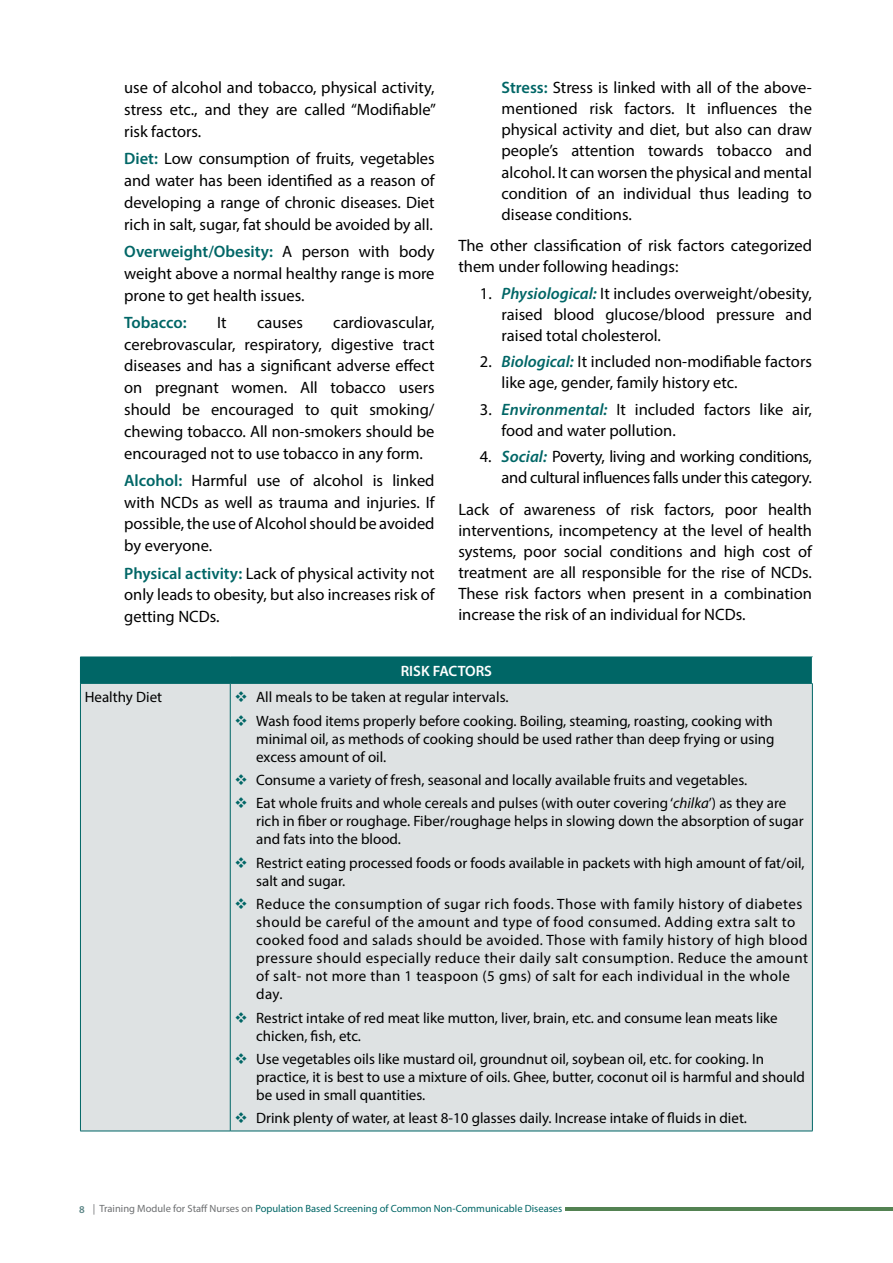
<style>
.page{position:relative;width:893px;height:1263px;background:#fff}
.page>*{position:absolute;margin:0;border:0;box-sizing:border-box;transform-origin:0 0}
.t1{font:16.5px/21.8px "Myriad Pro";color:#000;text-align:justify}
.t2{font:16.5px/21px "Myriad Pro";letter-spacing:-.02em;color:#000;text-align:right}
.t3{font:600 16.5px "Myriad Pro";color:#066}
.t4{font:15px/18px "Myriad Pro";color:#000}
.t5{font:15px/18px "Myriad Pro";letter-spacing:.03em;color:#000}
.t6{font:600 15px "Myriad Pro";color:#fff}
.t7{font:10.5px "Myriad Pro";color:#066}
.s1{font-weight:600;color:#066}
.s2{font-weight:600;font-style:italic;color:#066}
.s3{font-style:italic}
.s4{font-weight:600;color:#5b8586}
.s5{color:#6d6f71}
</style>
<div class="page">
<hr style="left:566px;top:1207px;width:327px;height:3px;background:#538252">
<div style="left:80px;top:657px;width:732px;height:26px;background:#066"></div>
<div style="left:81px;top:684px;width:731px;height:447px;background:#dee2e3"></div>
<hr style="left:230px;top:683px;width:1px;height:448px;background:#066">
<hr style="left:80px;top:1131px;width:150px;height:1px;background:#066">
<hr style="left:230px;top:1131px;width:583px;height:1px;background:#066">
<hr style="left:80px;top:683px;width:1px;height:448px;background:#066">
<hr style="left:812px;top:683px;width:1px;height:448px;background:#066">
<hr style="left:80px;top:683px;width:150px;height:1px;background:#066">
<hr style="left:230px;top:683px;width:583px;height:1px;background:#066">
<svg style="left:236px;top:691px;width:11px;height:11px"></svg>
<svg style="left:236px;top:714px;width:11px;height:11px"></svg>
<svg style="left:236px;top:774px;width:11px;height:11px"></svg>
<svg style="left:236px;top:797px;width:11px;height:11px"></svg>
<svg style="left:236px;top:857px;width:11px;height:11px"></svg>
<svg style="left:236px;top:898px;width:11px;height:11px"></svg>
<svg style="left:236px;top:1011px;width:11px;height:11px"></svg>
<svg style="left:236px;top:1053px;width:11px;height:11px"></svg>
<svg style="left:236px;top:1112px;width:11px;height:11px"></svg>
<p class="t1" style="left:124px;top:77px;width:313px">use of alcohol and tobacco, physical activity, stress etc., and they are called “Modifiable” risk factors.</p>
<p class="t1" style="left:124px;top:148px;width:312px;text-indent:-22px"><span class="s1">Diet:</span> Low consumption of fruits, vegetables and water has been identified as a reason of developing a range of chronic diseases. Diet rich in salt, sugar, fat should be avoided by all.</p>
<p class="t1" style="left:124px;top:240px;width:312px"><span class="s1">Overweight/Obesity:</span> A person with body weight above a normal healthy range is more prone to get health issues.</p>
<p class="t3" style="left:124px;top:312px;width:64px">Tobacco:</p>
<p class="t1" style="left:217px;top:311px;width:11px">It</p>
<p class="t1" style="left:257px;top:311px;width:47px">causes</p>
<p class="t1" style="left:124px;top:311px;width:312px;text-indent:209px">cardiovascular, cerebrovascular, respiratory, digestive tract diseases and has a significant adverse effect on pregnant women. All tobacco users should be encouraged to quit smoking/ chewing tobacco. All non-smokers should be encouraged not to use tobacco in any form.</p>
<p class="t1" style="left:124px;top:469px;width:312px"><span class="s1">Alcohol:</span> Harmful use of alcohol is linked with NCDs as well as trauma and injuries. If possible, the use of Alcohol should be avoided by everyone.</p>
<p class="t1" style="left:124px;top:562px;width:312px"><span class="s1">Physical activity:</span> Lack of physical activity not only leads to obesity, but also increases risk of getting NCDs.</p>
<p class="t1" style="left:502px;top:77px;width:312px;line-height:21px;text-indent:-22px"><span class="s1">Stress:</span> Stress is linked with all of the above&shy;mentioned risk factors. It influences the physical activity and diet, but also can draw people’s attention towards tobacco and alcohol. It can worsen the physical and mental condition of an individual thus leading to disease conditions.</p>
<p class="t1" style="left:458px;top:235px;width:355px;line-height:21px">The other classification of risk factors categorized them under following headings:</p>
<p class="t1" style="left:502px;top:282px;width:312px;line-height:21px;text-indent:-22px">1. <span class="s2">Physiological:</span> It includes overweight/obesity, raised blood glucose/blood pressure and raised total cholesterol.</p>
<p class="t1" style="left:502px;top:351px;width:312px;line-height:21px;text-indent:-22px">2. <span class="s2">Biological:</span> It included non-modifiable factors like age, gender, family history etc.</p>
<p class="t1" style="left:502px;top:398px;width:312px;line-height:21px;text-indent:-22px">3. <span class="s2">Environmental:</span> It included factors like air, food and water pollution.</p>
<p class="t2" style="left:480px;top:446px;width:333px">4. <span class="s2">Social:</span> Poverty, living and working conditions, and cultural influences falls under this category.</p>
<p class="t1" style="left:458px;top:498px;width:355px;line-height:21px">Lack of awareness of risk factors, poor health interventions, incompetency at the level of health systems, poor social conditions and high cost of treatment are all responsible for the rise of NCDs.<br>These risk factors when present in a combination increase the risk of an individual for NCDs.</p>
<p class="t6" style="left:401px;top:661px;width:9px">RISK</p>
<p class="t6" style="left:433px;top:661px;width:26px">FACTORS</p>
<p class="t4" style="left:85px;top:688px;width:79px">Healthy Diet</p>
<p class="t4" style="left:256px;top:685px;width:518px;line-height:23.4px">All meals to be taken at regular intervals.<br>Wash food items properly before cooking. Boiling, steaming, roasting, cooking with</p>
<p class="t4" style="left:256px;top:729px;width:520px">minimal oil, as methods of cooking should be used rather than deep frying or using excess amount of oil.</p>
<p class="t4" style="left:256px;top:768px;width:532px;line-height:23.4px">Consume a variety of fresh, seasonal and locally available fruits and vegetables.<br>Eat whole fruits and whole cereals and pulses (with outer covering ‘<span class="s3">chilka</span>’) as they are</p>
<p class="t4" style="left:256px;top:812px;width:549px">rich in fiber or roughage. Fiber/roughage helps in slowing down the absorption of sugar and fats into the blood.</p>
<p class="t4" style="left:256px;top:853px;width:550px">Restrict eating processed foods or foods available in packets with high amount of fat/oil, salt and sugar.</p>
<p class="t5" style="left:256px;top:895px;width:553px">Reduce the consumption of sugar rich foods. Those with family history of diabetes should be careful of the amount and type of food consumed. Adding extra salt to cooked food and salads should be avoided. Those with family history of high blood pressure should especially reduce their daily salt consumption. Reduce the amount of salt- not more than 1 teaspoon (5 gms) of salt for each individual in the whole day.</p>
<p class="t4" style="left:256px;top:1008px;width:523px">Restrict intake of red meat like mutton, liver, brain, etc. and consume lean meats like chicken, fish, etc.</p>
<p class="t4" style="left:256px;top:1050px;width:550px">Use vegetables oils like mustard oil, groundnut oil, soybean oil, etc. for cooking. In practice, it is best to use a mixture of oils. Ghee, butter, coconut oil is harmful and should be used in small quantities.</p>
<p class="t4" style="left:256px;top:1109px;width:492px">Drink plenty of water, at least 8-10 glasses daily. Increase intake of fluids in diet.</p>
<p class="t7" style="left:79px;top:1202px;width:485px"><span class="s4">8</span> <span class="s5">| Training Module for Staff Nurses on</span> Population Based Screening of Common Non-Communicable Diseases</p>
</div>
